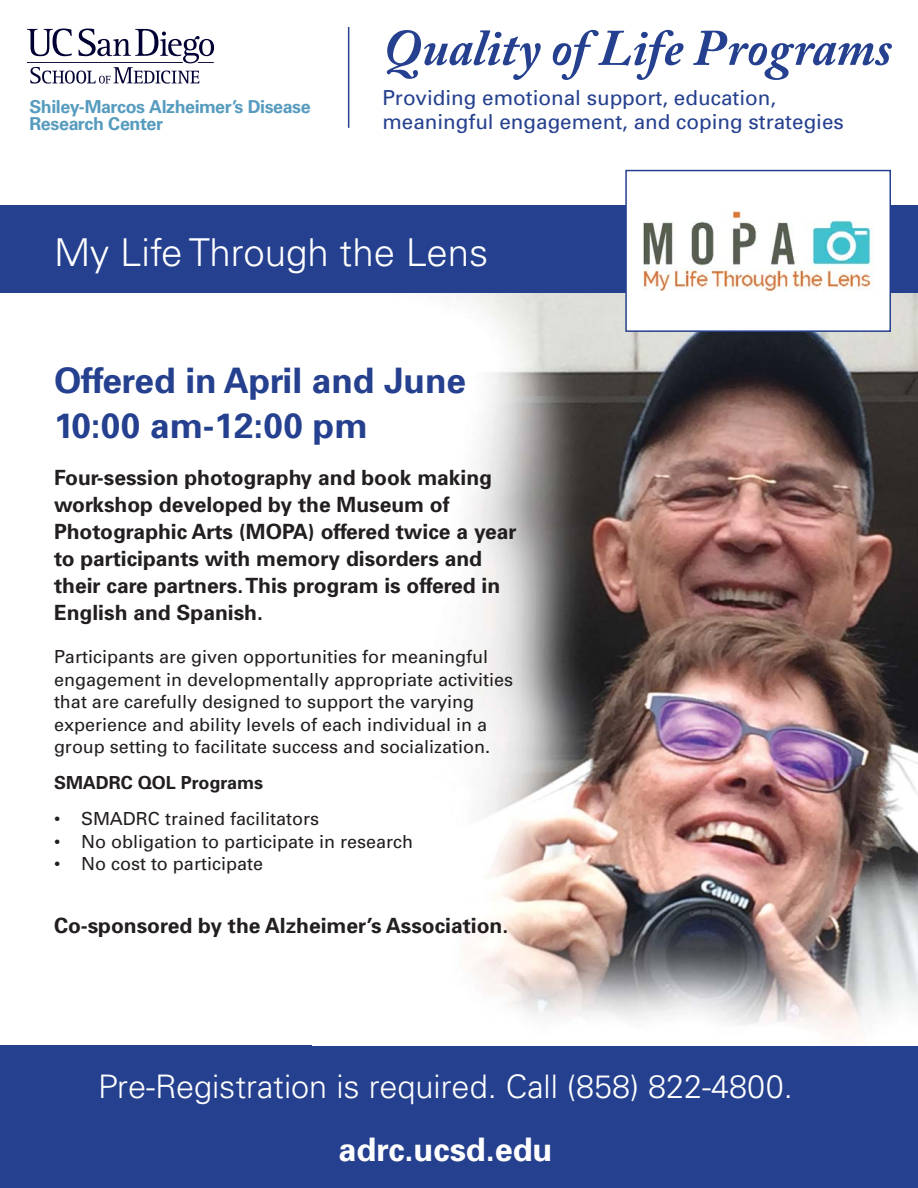
<style>
.page{position:relative;width:918px;height:1188px;background:#fff}
.page>*{position:absolute;margin:0;border:0;box-sizing:border-box;transform-origin:0 0}
.t1{font:italic 700 50.85px "Adobe Caslon Pro";color:#25408e}
.t2{font:300 38.4px "Univers";color:#fff}
.t3{font:700 35.1px/44.5px "Univers";color:#25408e}
.t4{font:300 32.4px "Univers";color:#fff}
.t5{font:700 32.4px "Univers";color:#fff}
.t6{font:700 21px/27px "Univers";color:#231f20}
.t7{font:20.7px/24px "Univers";color:#25408e}
.t8{font:18px/22.5px "Univers";color:#231f20}
.t9{font:700 18px "Univers";color:#231f20}
.t10{font:700 17.85px/17.9px "Univers LT Std";letter-spacing:-.025em;color:#569bbe}
</style>
<div class="page">
<hr style="left:348px;top:27px;width:1px;height:101px;background:#25408e">
<svg style="left:27px;top:29px;width:187px;height:55px"></svg>
<div style="left:0;top:1045px;width:918px;height:143px;background:#25408e"></div>
<div style="left:0;top:206px;width:918px;height:87px;background:#25408e"></div>
<img style="left:461px;top:293px;width:457px;height:745px">
<div style="left:626px;top:171px;width:264px;height:160px;background:#fff"></div>
<div style="left:625px;top:170px;width:266px;height:162px;border:2px solid #25408e"></div>
<img style="left:643px;top:211px;width:229px;height:80px">
<p class="t10" style="left:29px;top:97px;width:283px">Shiley-Marcos Alzheimer’s Disease<br>Research Center</p>
<h1 class="t1" style="left:382px;top:18px;width:511px">Quality of Life Programs</h1>
<p class="t7" style="left:382px;top:87px;width:463px">Providing emotional support, education, meaningful engagement, and coping strategies</p>
<h2 class="t2" style="left:54px;top:239px;width:436px">My Life Through the Lens</h2>
<h3 class="t3" style="left:54px;top:362px;width:414px">Offered in April and June<br>10:00 am-12:00 pm</h3>
<p class="t6" style="left:54px;top:466px;width:464px">Four-session photography and book making workshop developed by the Museum of Photographic Arts (MOPA) offered twice a year to participants with memory disorders and their care partners. This program is offered in English and Spanish.</p>
<p class="t8" style="left:54px;top:647px;width:461px">Participants are given opportunities for meaningful engagement in developmentally appropriate activities that are carefully designed to support the varying experience and ability levels of each individual in a group setting to facilitate success and socialization.</p>
<p class="t9" style="left:54px;top:776px;width:211px">SMADRC QOL Programs</p>
<p class="t8" style="left:54px;top:809px;width:267px">• SMADRC trained facilitators</p>
<p class="t8" style="left:54px;top:832px;width:361px">• No obligation to participate in research</p>
<p class="t8" style="left:54px;top:854px;width:211px">• No cost to participate</p>
<p class="t6" style="left:54px;top:914px;width:456px">Co-sponsored by the Alzheimer’s Association.</p>
<h3 class="t4" style="left:98px;top:1074px;width:696px">Pre-Registration is required. Call (858) 822-4800.</h3>
<h3 class="t5" style="left:339px;top:1138px;width:215px">adrc.ucsd.edu</h3>
</div>
